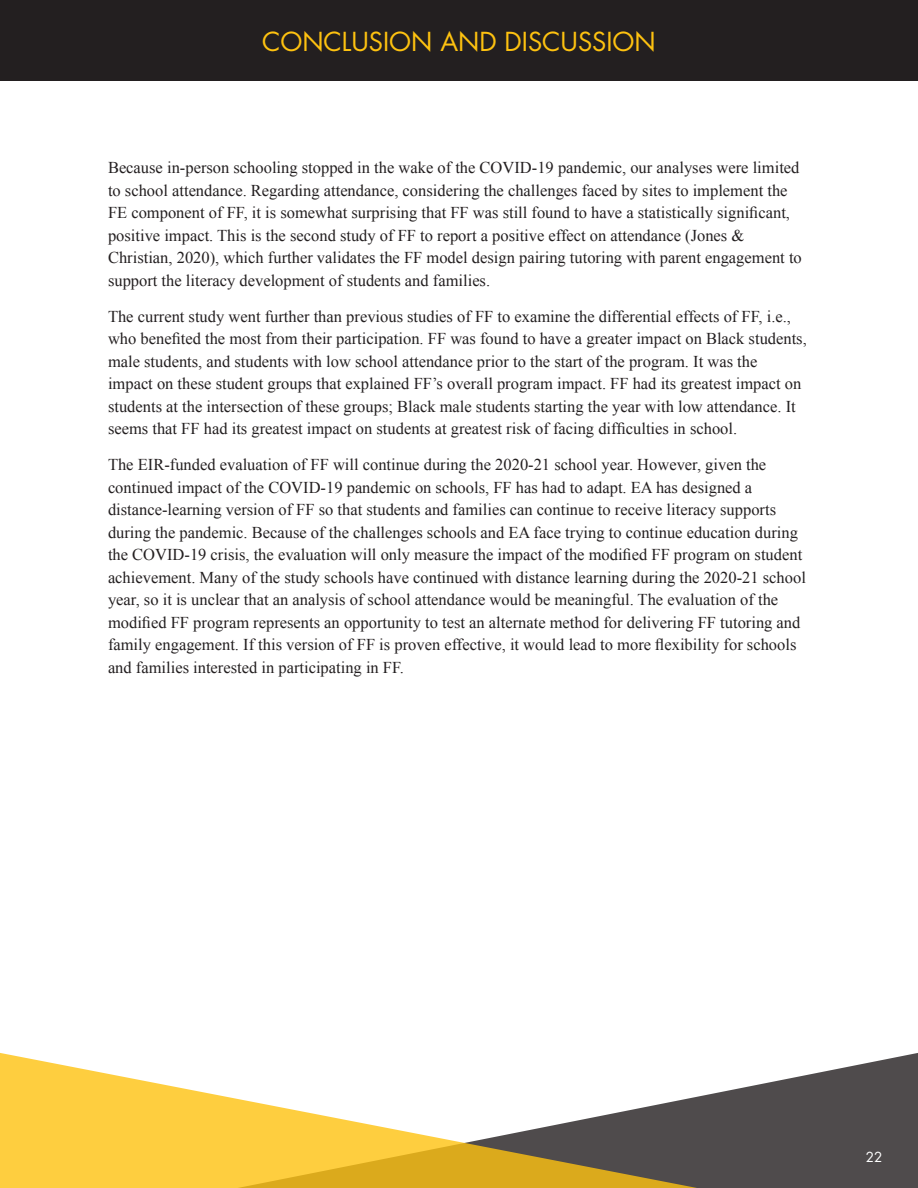
<style>
.page{position:relative;width:918px;height:1188px;background:#fff}
.page>*{position:absolute;margin:0;border:0;box-sizing:border-box;transform-origin:0 0}
.t1{font:25.5px "Futura Std";color:#fec210}
.Body{font:16.5px/22.5px "Times New Roman";color:#231f20}
.t2{font:13.5px "Futura Std";color:#fff}
</style>
<div class="page">
<svg style="left:0;top:1053px;width:918px;height:135px"></svg>
<div style="left:0;top:0;width:918px;height:81px;background:#231f20"></div>
<p class="t1" style="left:262px;top:25px;width:395px">CONCLUSION AND DISCUSSION</p>
<p class="Body" style="left:108px;top:156px;width:695px">Because in-person schooling stopped in the wake of the COVID-19 pandemic, our analyses were limited to school attendance. Regarding attendance, considering the challenges faced by sites to implement the FE component of FF, it is somewhat surprising that FF was still found to have a statistically significant, positive impact. This is the second study of FF to report a positive effect on attendance (Jones &amp; Christian, 2020), which further validates the FF model design pairing tutoring with parent engagement to support the literacy development of students and families.</p>
<p class="Body" style="left:108px;top:305px;width:700px">The current study went further than previous studies of FF to examine the differential effects of FF, i.e., who benefited the most from their participation. FF was found to have a greater impact on Black students, male students, and students with low school attendance prior to the start of the program. It was the<br>impact on these student groups that explained FF’s overall program impact. FF had its greatest impact on students at the intersection of these groups; Black male students starting the year with low attendance. It seems that FF had its greatest impact on students at greatest risk of facing difficulties in school.</p>
<p class="Body" style="left:108px;top:453px;width:699px">The EIR-funded evaluation of FF will continue during the 2020-21 school year. However, given the continued impact of the COVID-19 pandemic on schools, FF has had to adapt. EA has designed a distance-learning version of FF so that students and families can continue to receive literacy supports during the pandemic. Because of the challenges schools and EA face trying to continue education during the COVID-19 crisis, the evaluation will only measure the impact of the modified FF program on student achievement. Many of the study schools have continued with distance learning during the 2020-21 school year, so it is unclear that an analysis of school attendance would be meaningful. The evaluation of the modified FF program represents an opportunity to test an alternate method for delivering FF tutoring and family engagement. If this version of FF is proven effective, it would lead to more flexibility for schools and families interested in participating in FF.</p>
<p class="t2" style="left:866px;top:1149px;width:18px">22</p>
</div>
